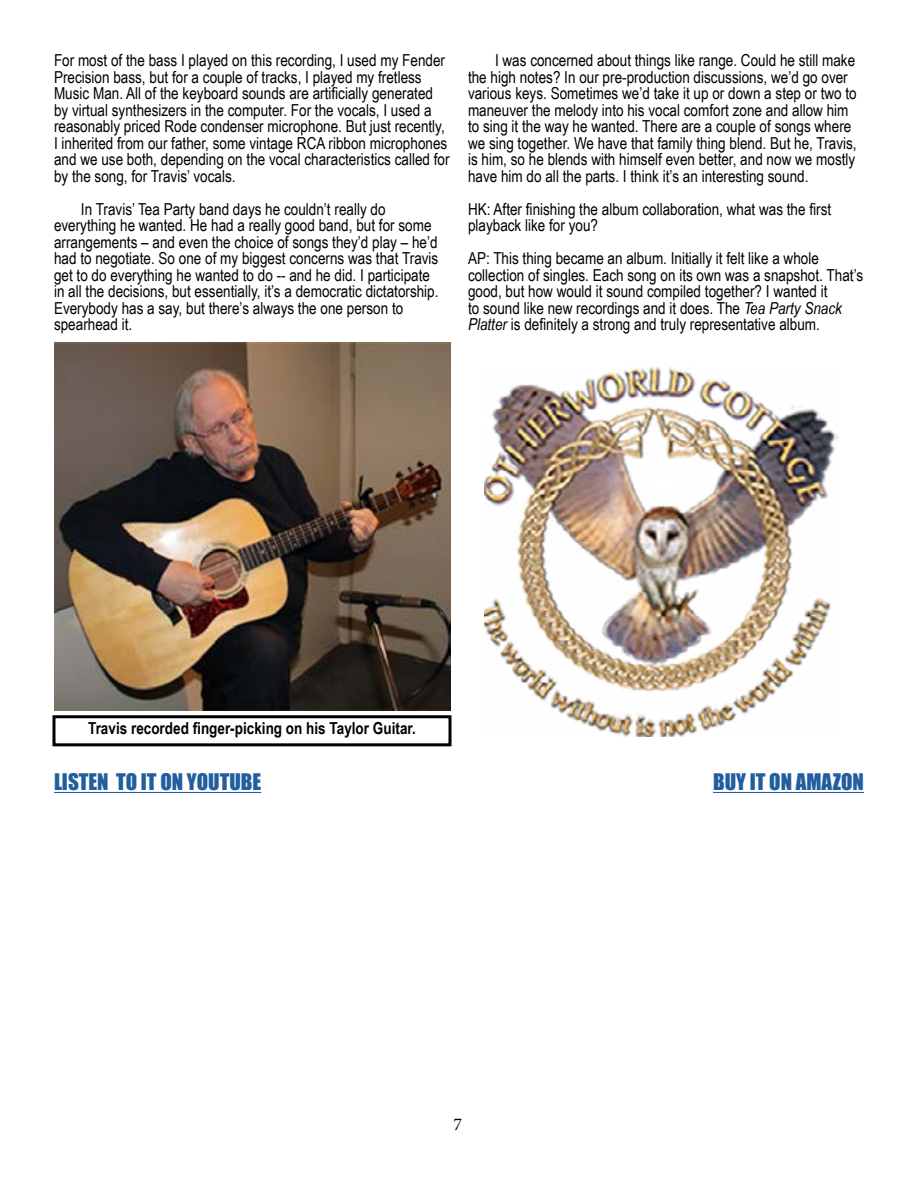
<style>
.page{position:relative;width:918px;height:1188px;background:#fff}
.page>*{position:absolute;margin:0;border:0;box-sizing:border-box;transform-origin:0 0}
.t1{font:21px "Impact";color:#215e9e}
.t2{font:18px "Minion Pro";color:#000}
.t3{font:16.5px/16.5px "Arial Narrow";color:#000}
.t4{font:700 16.5px "Arial Narrow";color:#000}
.s1{font-style:italic}
</style>
<div class="page">
<img style="left:54px;top:342px;width:397px;height:369px">
<div style="left:52px;top:715px;width:400px;height:31px;border:3px solid #000"></div>
<img style="left:484px;top:368px;width:355px;height:368px">
<hr style="left:54px;top:792px;width:207px;height:1px;background:#215e9e">
<hr style="left:713px;top:792px;width:151px;height:1px;background:#215e9e">
<p class="t3" style="left:54px;top:51px;width:397px">For most of the bass I played on this recording, I used my Fender Precision bass, but for a couple of tracks, I played my fretless Music Man. All of the keyboard sounds are artificially generated by virtual synthesizers in the computer. For the vocals, I used a reasonably priced Rode condenser microphone. But just recently, I inherited from our father, some vintage RCA ribbon microphones and we use both, depending on the vocal characteristics called for by the song, for Travis’ vocals.</p>
<p class="t3" style="left:54px;top:200px;width:386px;text-indent:27px">In Travis’ Tea Party band days he couldn’t really do everything he wanted. He had a really good band, but for some arrangements – and even the choice of songs they’d play – he’d had to negotiate. So one of my biggest concerns was that Travis get to do everything he wanted to do -- and he did. I participate in all the decisions, but essentially, it’s a democratic dictatorship.<br>Everybody has a say, but there’s always the one person to spearhead it.</p>
<p class="t3" style="left:468px;top:51px;width:390px;text-indent:27px">I was concerned about things like range. Could he still make the high notes? In our pre-production discussions, we’d go over various keys. Sometimes we’d take it up or down a step or two to maneuver the melody into his vocal comfort zone and allow him to sing it the way he wanted. There are a couple of songs where we sing together. We have that family thing blend. But he, Travis, is him, so he blends with himself even better, and now we mostly have him do all the parts. I think it’s an interesting sound.</p>
<p class="t3" style="left:468px;top:200px;width:365px">HK: After finishing the album collaboration, what was the first playback like for you?</p>
<p class="t3" style="left:468px;top:249px;width:397px">AP: This thing became an album. Initially it felt like a whole collection of singles. Each song on its own was a snapshot. That’s good, but how would it sound compiled together? I wanted it<br>to sound like new recordings and it does. The <span class="s1">Tea Party Snack Platter</span> is definitely a strong and truly representative album.</p>
<p class="t4" style="left:88px;top:716px;width:329px">Travis recorded finger-picking on his Taylor Guitar.</p>
<p class="t1" style="left:54px;top:766px;width:209px">LISTEN TO IT ON YOUTUBE</p>
<p class="t1" style="left:713px;top:766px;width:152px">BUY IT ON AMAZON</p>
<p class="t2" style="left:453px;top:1112px;width:10px">7</p>
</div>
